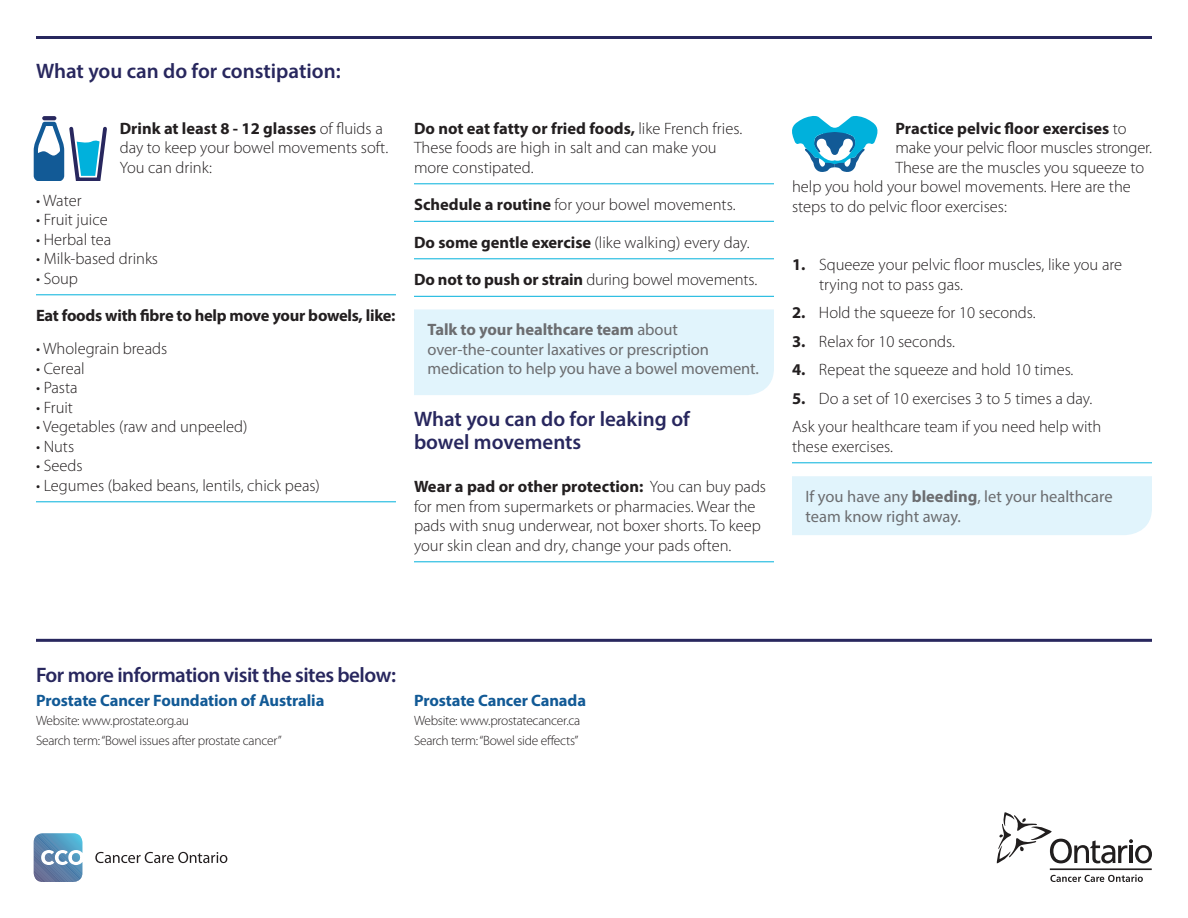
<style>
.page{position:relative;width:1188px;height:918px;background:#fff}
.page>*{position:absolute;margin:0;border:0;box-sizing:border-box;transform-origin:0 0}
.Subhead{font:600 21px/22.5px "Myriad Pro";letter-spacing:-.005em;color:#28275e}
.Subhead-2{font:600 21px "Myriad Pro";letter-spacing:-.025em;color:#28275e}
.Body_bullets{font:300 16.5px/19.5px "Myriad Pro";color:#231f20}
.Sidebar_body{font:16.5px/19.5px "Myriad Pro";letter-spacing:-.005em;color:#6c6d70}
.Body_bullets___NO_RU{font:300 16.5px "Myriad Pro";color:#231f20}
.Tertiery_head{font:300 16.5px/19.5px "Myriad Pro";color:#231f20}
.Body_bullets___NO_RU-2{font:700 16.5px "Myriad Pro";letter-spacing:-.005em;color:#125a96}
.Tertiery_head-2{font:700 16.5px "Myriad Pro";letter-spacing:-.015em;color:#231f20}
.Body_bullets-2{font:700 16.5px "Myriad Pro";color:#231f20}
.Body_bullets___NO_RU-3{font:300 13.5px/19.5px "Myriad Pro";letter-spacing:-.02em;color:#231f20}
.s1{font-weight:700}
.s2{font-weight:300}
</style>
<div class="page">
<hr style="left:36px;top:294px;width:360px;height:1px;background:#00b1dc">
<hr style="left:36px;top:501px;width:360px;height:1px;background:#00b1dc">
<hr style="left:414px;top:183px;width:360px;height:1px;background:#00b1dc">
<hr style="left:414px;top:221px;width:360px;height:1px;background:#00b1dc">
<hr style="left:414px;top:258px;width:360px;height:1px;background:#00b1dc">
<hr style="left:414px;top:296px;width:360px;height:1px;background:#00b1dc">
<hr style="left:414px;top:561px;width:360px;height:1px;background:#00b1dc">
<hr style="left:792px;top:462px;width:360px;height:1px;background:#00b1dc">
<hr style="left:36px;top:36px;width:1116px;height:3px;background:#28275e">
<svg style="left:997px;top:812px;width:155px;height:51px"></svg>
<svg style="left:1050px;top:875px;width:93px;height:7px"></svg>
<hr style="left:1050px;top:868px;width:102px;height:2px;background:#231f20">
<svg style="left:95px;top:852px;width:132px;height:11px"></svg>
<svg style="left:34px;top:833px;width:48px;height:49px;background:#729abb"></svg>
<hr style="left:36px;top:639px;width:1116px;height:3px;background:#28275e">
<svg style="left:792px;top:116px;width:86px;height:56px"></svg>
<svg style="left:42px;top:116px;width:14px;height:4px"></svg>
<svg style="left:34px;top:122px;width:72px;height:58px"></svg>
<div style="left:792px;top:476px;width:360px;height:59px;background:#e1f4fc"></div>
<div style="left:414px;top:309px;width:360px;height:86px;background:#e1f4fc"></div>
<p class="Subhead" style="left:36px;top:59px;width:306px">What you can do for constipation:</p>
<p class="Tertiery_head" style="left:120px;top:119px;width:270px"><span class="s1">Drink at least 8 - 12 glasses</span> of fluids a day to keep your bowel movements soft.<br>You can drink:</p>
<p class="Body_bullets" style="left:36px;top:191px;width:47px">• Water</p>
<p class="Body_bullets" style="left:36px;top:210px;width:73px">• Fruit juice</p>
<p class="Body_bullets" style="left:36px;top:230px;width:77px">• Herbal tea</p>
<p class="Body_bullets" style="left:36px;top:249px;width:124px">• Milk-based drinks</p>
<p class="Body_bullets" style="left:36px;top:269px;width:44px">• Soup</p>
<p class="Tertiery_head-2" style="left:36px;top:305px;width:361px">Eat foods with fibre to help move your bowels, like:</p>
<p class="Body_bullets" style="left:36px;top:339px;width:133px">• Wholegrain breads</p>
<p class="Body_bullets" style="left:36px;top:359px;width:50px">• Cereal</p>
<p class="Body_bullets" style="left:36px;top:378px;width:43px">• Pasta</p>
<p class="Body_bullets" style="left:36px;top:398px;width:38px">• Fruit</p>
<p class="Body_bullets" style="left:36px;top:417px;width:213px">• Vegetables (raw and unpeeled)</p>
<p class="Body_bullets" style="left:36px;top:437px;width:40px">• Nuts</p>
<p class="Body_bullets" style="left:36px;top:456px;width:48px">• Seeds</p>
<p class="Body_bullets" style="left:36px;top:476px;width:286px">• Legumes (baked beans, lentils, chick peas)</p>
<p class="Body_bullets" style="left:414px;top:119px;width:330px"><span class="s1">Do not eat fatty or fried foods,</span> like French fries.<br>These foods are high in salt and can make you more constipated.</p>
<p class="Body_bullets" style="left:414px;top:195px;width:323px"><span class="s1">Schedule a routine</span> for your bowel movements.</p>
<p class="Body_bullets" style="left:414px;top:233px;width:337px"><span class="s1">Do some gentle exercise</span> (like walking) every day.</p>
<p class="Body_bullets" style="left:414px;top:270px;width:345px"><span class="s1">Do not to push or strain</span> during bowel movements.</p>
<p class="Sidebar_body" style="left:428px;top:320px;width:333px"><span class="s1">Talk to your healthcare team</span> about over-the-counter laxatives or prescription medication to help you have a bowel movement.</p>
<p class="Subhead" style="left:414px;top:407px;width:277px">What you can do for leaking of bowel movements</p>
<p class="Body_bullets" style="left:414px;top:477px;width:354px"><span class="s1">Wear a pad or other protection:</span> You can buy pads for men from supermarkets or pharmacies. Wear the pads with snug underwear, not boxer shorts. To keep your skin clean and dry, change your pads often.</p>
<p class="Body_bullets-2" style="left:896px;top:117px;width:233px">Practice pelvic floor exercises <span class="s2">to</span></p>
<p class="Body_bullets" style="left:896px;top:138px;width:258px">make your pelvic floor muscles stronger.</p>
<p class="Body_bullets" style="left:896px;top:158px;width:250px">These are the muscles you squeeze to</p>
<p class="Body_bullets" style="left:792px;top:177px;width:340px">help you hold your bowel movements. Here are the</p>
<p class="Body_bullets" style="left:792px;top:197px;width:216px">steps to do pelvic floor exercises:</p>
<p class="Body_bullets" style="left:819px;top:255px;width:305px;text-indent:-27px"><span class="s1">1.</span> Squeeze your pelvic floor muscles, like you are trying not to pass gas.</p>
<p class="Body_bullets___NO_RU" style="left:792px;top:304px;width:245px"><span class="s1">2.</span> Hold the squeeze for 10 seconds.</p>
<p class="Body_bullets___NO_RU" style="left:792px;top:332px;width:165px"><span class="s1">3.</span> Relax for 10 seconds.</p>
<p class="Body_bullets___NO_RU" style="left:792px;top:361px;width:283px"><span class="s1">4.</span> Repeat the squeeze and hold 10 times.</p>
<p class="Body_bullets___NO_RU" style="left:792px;top:389px;width:302px"><span class="s1">5.</span> Do a set of 10 exercises 3 to 5 times a day.</p>
<p class="Body_bullets" style="left:792px;top:417px;width:311px">Ask your healthcare team if you need help with these exercises.</p>
<p class="Sidebar_body" style="left:806px;top:487px;width:309px">If you have any <span class="s1">bleeding</span>, let your healthcare team know right away.</p>
<p class="Subhead-2" style="left:36px;top:661px;width:362px">For more information visit the sites below:</p>
<p class="Body_bullets___NO_RU-2" style="left:36px;top:689px;width:290px">Prostate Cancer Foundation of Australia</p>
<p class="Body_bullets___NO_RU-3" style="left:36px;top:711px;width:247px">Website: www.prostate.org.au<br>Search term: “Bowel issues after prostate cancer”</p>
<p class="Body_bullets___NO_RU-2" style="left:414px;top:689px;width:174px">Prostate Cancer Canada</p>
<p class="Body_bullets___NO_RU-3" style="left:414px;top:711px;width:168px">Website: www.prostatecancer.ca<br>Search term: “Bowel side effects”</p>
</div>
